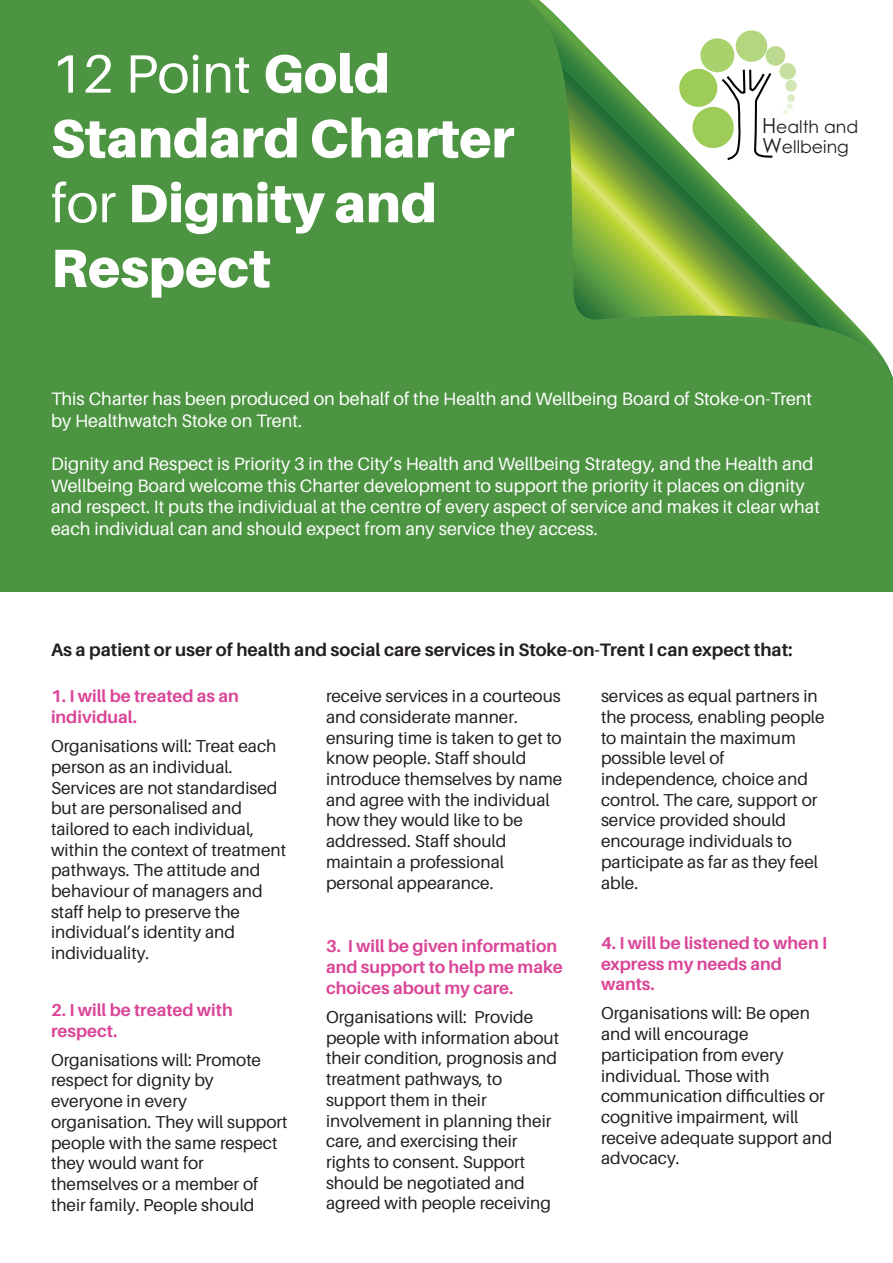
<style>
.page{position:relative;width:893px;height:1263px;background:#fff}
.page>*{position:absolute;margin:0;border:0;box-sizing:border-box;transform-origin:0 0}
.t1{font:900 54px/64.8px "Aileron";color:#fff}
.t2{font:18px/21.6px "Aileron";color:#fff}
.t3{font:700 18px "Aileron";color:#231f20}
.t4{font:17.25px/20.7px "Aileron";color:#231f20}
.t5{font:700 17.25px/20.7px "Aileron";color:#da4597}
.t6{font:17.25px/20px "Century Gothic";color:#231f20}
.s1{font-weight:400}
.s2{font-size:20.85px}
</style>
<div class="page">
<div style="left:0;top:0;width:893px;height:591px;background:#4c9441"></div>
<svg style="left:529px;top:0;width:364px;height:379px"></svg>
<div style="left:679px;top:69px;width:38px;height:38px;background:#9dcd58;border-radius:50%"></div>
<div style="left:736px;top:30px;width:31px;height:32px;background:#b3d67e;border-radius:50%"></div>
<div style="left:700px;top:38px;width:34px;height:34px;background:#a9d26c;border-radius:50%"></div>
<div style="left:692px;top:107px;width:42px;height:41px;background:#9dcd58;border-radius:50%"></div>
<div style="left:766px;top:46px;width:19px;height:20px;background:#bddb90;border-radius:50%"></div>
<div style="left:779px;top:63px;width:17px;height:17px;background:#c7e0a0;border-radius:50%"></div>
<div style="left:785px;top:80px;width:12px;height:11px;background:#d2e6b3;border-radius:50%"></div>
<div style="left:787px;top:94px;width:8px;height:8px;background:#daeac3;border-radius:50%"></div>
<svg style="left:783px;top:103px;width:10px;height:12px"></svg>
<svg style="left:719px;top:68px;width:55px;height:94px;background:#daded3"></svg>
<h1 class="t1" style="left:51px;top:41px;width:465px"><span class="s1">12 Point</span> Gold<br>Standard Charter <span class="s1">for</span> Dignity and<br>Respect</h1>
<p class="t6" style="left:762px;top:116px;width:98px"><span class="s2">H</span>ealth and<br><span class="s2">W</span>ellbeing</p>
<p class="t2" style="left:51px;top:388px;width:763px">This Charter has been produced on behalf of the Health and Wellbeing Board of Stoke-on-Trent by Healthwatch Stoke on Trent.</p>
<p class="t2" style="left:51px;top:453px;width:770px">Dignity and Respect is Priority 3 in the City’s Health and Wellbeing Strategy, and the Health and Wellbeing Board welcome this Charter development to support the priority it places on dignity and respect. It puts the individual at the centre of every aspect of service and makes it clear what each individual can and should expect from any service they access.</p>
<p class="t3" style="left:51px;top:640px;width:743px">As a patient or user of health and social care services in Stoke-on-Trent I can expect that:</p>
<p class="t5" style="left:51px;top:686px;width:189px">1. I will be treated as an individual.</p>
<p class="t4" style="left:51px;top:736px;width:237px">Organisations will: Treat each person as an individual.<br>Services are not standardised but are personalised and tailored to each individual, within the context of treatment pathways. The attitude and behaviour of managers and staff help to preserve the individual’s identity and individuality.</p>
<p class="t4" style="left:601px;top:686px;width:225px">services as equal partners in the process, enabling people to maintain the maximum possible level of independence, choice and control. The care, support or service provided should encourage individuals to participate as far as they feel able.</p>
<p class="t4" style="left:326px;top:686px;width:238px">receive services in a courteous and considerate manner. ensuring time is taken to get to know people. Staff should introduce themselves by name and agree with the individual how they would like to be addressed. Staff should maintain a professional personal appearance.</p>
<p class="t5" style="left:601px;top:932px;width:228px">4. I will be listened to when I express my needs and wants.</p>
<p class="t4" style="left:601px;top:1003px;width:233px">Organisations will: Be open and will encourage participation from every individual. Those with communication difficulties or cognitive impairment, will receive adequate support and advocacy.</p>
<p class="t5" style="left:326px;top:936px;width:238px">3. I will be given information and support to help me make choices about my care.</p>
<p class="t4" style="left:326px;top:1007px;width:235px">Organisations will: Provide people with information about their condition, prognosis and treatment pathways, to support them in their involvement in planning their care, and exercising their rights to consent. Support should be negotiated and agreed with people receiving</p>
<p class="t5" style="left:51px;top:999px;width:183px">2. I will be treated with respect.</p>
<p class="t4" style="left:51px;top:1049px;width:238px">Organisations will: Promote respect for dignity by everyone in every organisation. They will support people with the same respect they would want for themselves or a member of their family. People should</p>
</div>
